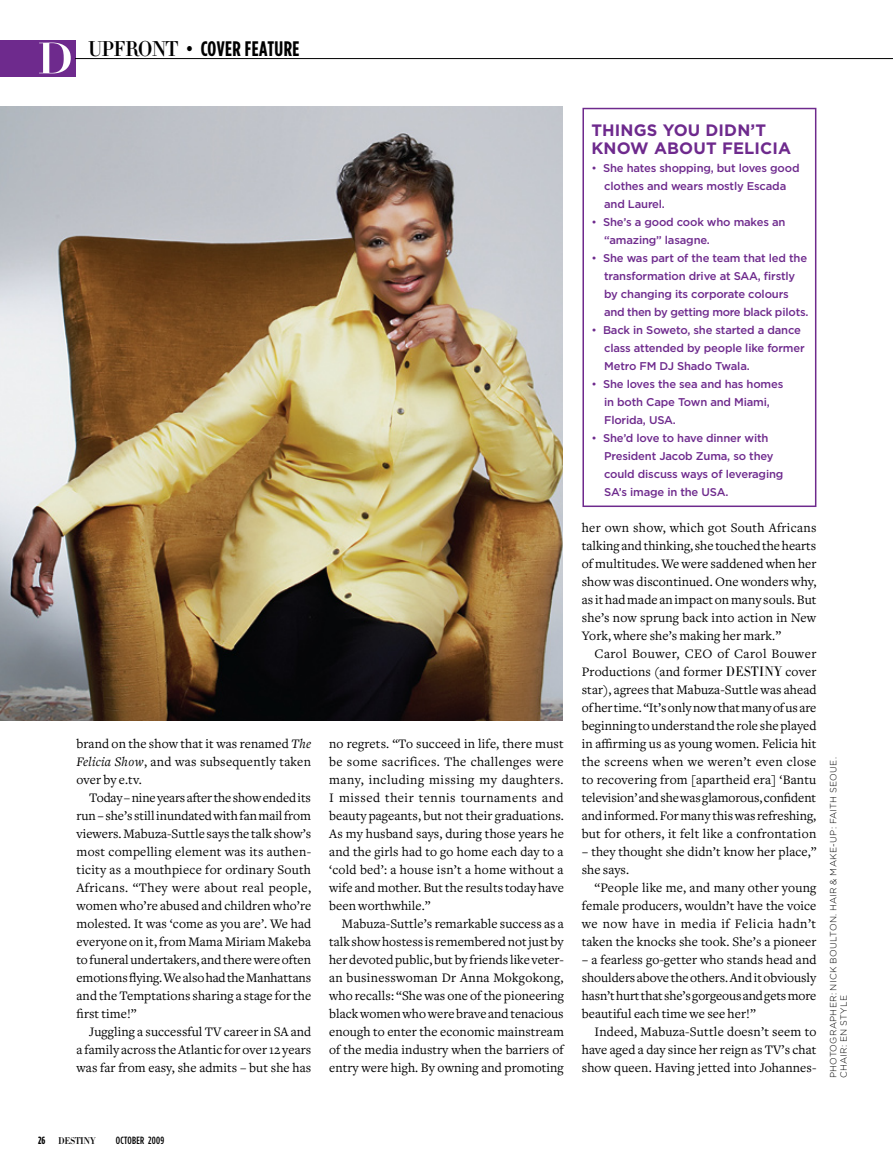
<style>
.page{position:relative;width:893px;height:1170px;background:#fff}
.page>*{position:absolute;margin:0;border:0;box-sizing:border-box;transform-origin:0 0}
.t1{font:700 21px "Gotham Condensed";letter-spacing:.02em;color:#000}
.t2{font:700 16.5px/18px "Gotham";letter-spacing:.01em;color:#6e2a8d}
.t3{font:13.5px/18px "Freight Text";letter-spacing:.005em;color:#000;text-align:justify}
.t4{font:500 11.25px/18px "Gotham";letter-spacing:-.015em;color:#6e2a8d}
.t5{font:500 10.5px "Gotham Condensed";letter-spacing:.02em;color:#000}
.t6{font:500 9.6px "HTF Didot M06";letter-spacing:-.04em;color:#000}
.t7{font:300 9px/10.5px "Gotham";letter-spacing:.03em;color:#000}
.s1{font-family:"HTF Didot M06";font-weight:500}
.s2{font-style:italic}
.s3{font-weight:400}
.s4{font-family:"HTF Didot L06";font-weight:300}
.s5{font-family:"Gotham Condensed";font-weight:700;font-size:10.5px}
</style>
<div class="page">
<div style="left:0;top:40px;width:75px;height:37px;background:#6e2a8d"></div>
<svg style="left:39px;top:43px;width:32px;height:30px"></svg>
<hr style="left:75px;top:58px;width:818px;height:1px;background:#000">
<img style="left:0;top:106px;width:563px;height:614px">
<div style="left:582px;top:108px;width:234px;height:399px;border:2px solid #6e2a8d"></div>
<h1 class="t1" style="left:88px;top:36px;width:213px"><span class="s1">UPFRONT •</span> COVER FEATURE</h1>
<p class="t3" style="left:77px;top:735px;width:236px">brand on the show that it was renamed <span class="s2">The Felicia Show</span>, and was subsequently taken over by e.tv.</p>
<p class="t3" style="left:77px;top:789px;width:236px;text-indent:13px">Today – nine years after the show ended its run − she’s still inundated with fan mail from viewers. Mabuza-Suttle says the talk show’s most compelling element was its authen&shy;ticity as a mouthpiece for ordinary South Africans. “They were about real people, women who’re abused and children who’re molested. It was ‘come as you are’. We had everyone on it, from Mama Miriam Makeba to funeral undertakers, and there were often emotions flying. We also had the Manhattans and the Temptations sharing a stage for the first time!”</p>
<p class="t3" style="left:77px;top:1023px;width:236px;text-indent:13px">Juggling a successful TV career in SA and a family across the Atlantic for over 12 years was far from easy, she admits – but she has</p>
<p class="t3" style="left:329px;top:735px;width:236px">no regrets. “To succeed in life, there must be some sacrifices. The challenges were many, including missing my daughters.<br>I missed their tennis tournaments and beauty pageants, but not their graduations.<br>As my husband says, during those years he and the girls had to go home each day to a ‘cold bed’: a house isn’t a home without a wife and mother. But the results today have been worthwhile.”</p>
<p class="t3" style="left:329px;top:915px;width:236px;text-indent:13px">Mabuza-Suttle’s remarkable success as a talk show hostess is remembered not just by her devoted public, but by friends like veter&shy;an businesswoman Dr Anna Mokgokong, who recalls: “She was one of the pioneering black women who were brave and tenacious enough to enter the economic mainstream of the media industry when the barriers of entry were high. By owning and promoting</p>
<p class="t2" style="left:591px;top:121px;width:201px">THINGS YOU DIDN’T<br>KNOW ABOUT FELICIA</p>
<p class="t4" style="left:604px;top:159px;width:197px;text-indent:-13px"><span class="s3">•</span> She hates shopping, but loves good clothes and wears mostly Escada and Laurel.</p>
<p class="t4" style="left:604px;top:213px;width:183px;text-indent:-13px"><span class="s3">•</span> She’s a good cook who makes an “amazing” lasagne.</p>
<p class="t4" style="left:604px;top:249px;width:206px;text-indent:-13px"><span class="s3">•</span> She was part of the team that led the transformation drive at SAA, firstly by changing its corporate colours and then by getting more black pilots.</p>
<p class="t4" style="left:604px;top:321px;width:202px;text-indent:-13px"><span class="s3">•</span> Back in Soweto, she started a dance class attended by people like former<br>Metro FM DJ Shado Twala.</p>
<p class="t4" style="left:604px;top:375px;width:181px;text-indent:-13px"><span class="s3">•</span> She loves the sea and has homes in both Cape Town and Miami,<br>Florida, USA.</p>
<p class="t4" style="left:604px;top:429px;width:181px;text-indent:-13px"><span class="s3">•</span> She’d love to have dinner with<br>President Jacob Zuma, so they could discuss ways of leveraging<br>SA’s image in the USA.</p>
<p class="t3" style="left:582px;top:519px;width:236px">her own show, which got South Africans talking and thinking, she touched the hearts of multitudes. We were saddened when her show was discontinued. One wonders why, as it had made an impact on many souls. But she’s now sprung back into action in New York, where she’s making her mark.”</p>
<p class="t3" style="left:582px;top:644px;width:236px;text-indent:13px">Carol Bouwer, CEO of Carol Bouwer Productions (and former <span class="s4">DESTINY</span> cover star), agrees that Mabuza-Suttle was ahead of her time. “It’s only now that many of us are beginning to understand the role she played in affirming us as young women. Felicia hit the screens when we weren’t even close to recovering from [apartheid era] ‘Bantu television’ and she was glamorous, confident and informed. For many this was refreshing, but for others, it felt like a confrontation − they thought she didn’t know her place,” she says.</p>
<p class="t3" style="left:582px;top:878px;width:236px;text-indent:13px">“People like me, and many other young female producers, wouldn’t have the voice we now have in media if Felicia hadn’t taken the knocks she took. She’s a pioneer − a fearless go-getter who stands head and shoulders above the others. And it obviously hasn’t hurt that she’s gorgeous and gets more beautiful each time we see her!”</p>
<p class="t3" style="left:582px;top:1022px;width:236px;text-indent:13px">Indeed, Mabuza-Suttle doesn’t seem to have aged a day since her reign as TV’s chat show queen. Having jetted into Johannes-</p>
<p class="t7" style="left:828px;top:1078px;width:322px;rotate:-90deg">photographer: Nick boulton . hair &amp; make-up: faith seoue. chair: en style</p>
<p class="t6" style="left:38px;top:1133px;width:59px"><span class="s5">26</span> DESTINY</p>
<p class="t5" style="left:116px;top:1134px;width:50px">OCTOBER 2009</p>
</div>
